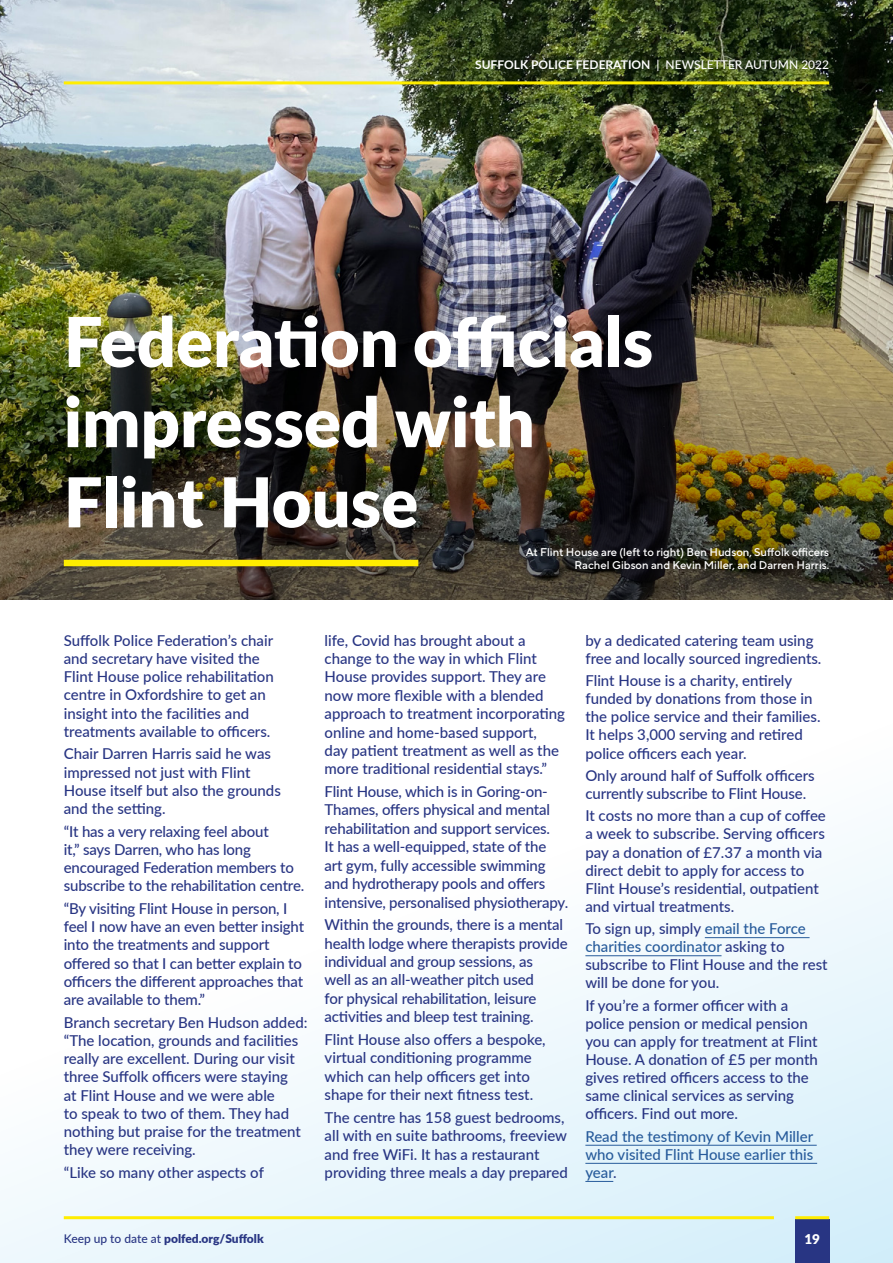
<style>
.page{position:relative;width:893px;height:1263px;background:#fff}
.page>*{position:absolute;margin:0;border:0;box-sizing:border-box;transform-origin:0 0}
.t1{font:900 68.7px/80.1px "Lato";color:#fff}
.t2{font:500 15px/18.5px "Lato";color:#283583}
.t3{font:500 15px/18.1px "Lato";color:#275b9b;text-align:justify}
.t4{font:900 13.5px "Lato";color:#fff}
.t5{font:700 12px "Lato";color:#fff}
.t6{font:900 12px "Lato";color:#283583}
.t7{font:500 11.25px/13.5px "TT Norms Pro";color:#fff;text-align:right}
.s1{font-weight:500}
.s2{color:#275b9b}
.s3{color:#283583}
</style>
<div class="page">
<svg style="left:0;top:839px;width:893px;height:424px"></svg>
<img style="left:0;top:0;width:893px;height:226px">
<img style="left:0;top:226px;width:893px;height:374px">
<hr style="left:705px;top:937px;width:105px;height:1px;background:#275b9b">
<hr style="left:585px;top:955px;width:136px;height:1px;background:#275b9b">
<hr style="left:585px;top:1145px;width:232px;height:1px;background:#275b9b">
<hr style="left:585px;top:1163px;width:232px;height:1px;background:#275b9b">
<svg style="left:585px;top:1181px;width:28px;height:1px"></svg>
<div style="left:64px;top:560px;width:354px;height:6px;background:#ffed00"></div>
<hr style="left:64px;top:81px;width:765px;height:3px;background:#ffed00">
<div style="left:795px;top:1219px;width:34px;height:44px;background:#283583"></div>
<hr style="left:64px;top:1216px;width:710px;height:3px;background:#ffed00">
<hr style="left:795px;top:1216px;width:34px;height:3px;background:#ffed00">
<p class="t5" style="left:475px;top:56px;width:356px">SUFFOLK POLICE FEDERATION <span class="s1">| NEWSLETTER AUTUMN 2022</span></p>
<h1 class="t1" style="left:64px;top:299px;width:591px">Federation officials impressed with<br>Flint House</h1>
<p class="t7" style="left:526px;top:545px;width:305px">At Flint House are (left to right) Ben Hudson, Suffolk officers<br>Rachel Gibson and Kevin Miller, and Darren Harris.</p>
<p class="t2" style="left:64px;top:630px;width:211px">Suffolk Police Federation’s chair and secretary have visited the Flint House police rehabilitation centre in Oxfordshire to get an insight into the facilities and treatments available to officers.</p>
<p class="t2" style="left:64px;top:744px;width:219px">Chair Darren Harris said he was impressed not just with Flint<br>House itself but also the grounds and the setting.</p>
<p class="t2" style="left:64px;top:821px;width:242px">“It has a very relaxing feel about<br>it,” says Darren, who has long encouraged Federation members to subscribe to the rehabilitation centre.</p>
<p class="t2" style="left:64px;top:899px;width:242px">“By visiting Flint House in person, I feel I now have an even better insight into the treatments and support offered so that I can better explain to officers the different approaches that are available to them.”</p>
<p class="t2" style="left:64px;top:1012px;width:245px">Branch secretary Ben Hudson added: “The location, grounds and facilities really are excellent. During our visit three Suffolk officers were staying<br>at Flint House and we were able<br>to speak to two of them. They had nothing but praise for the treatment they were receiving.</p>
<p class="t2" style="left:64px;top:1162px;width:202px">“Like so many other aspects of</p>
<p class="t2" style="left:325px;top:630px;width:242px">life, Covid has brought about a change to the way in which Flint House provides support. They are now more flexible with a blended approach to treatment incorporating online and home-based support,<br>day patient treatment as well as the more traditional residential stays.”</p>
<p class="t2" style="left:325px;top:782px;width:245px">Flint House, which is in Goring-on-Thames, offers physical and mental rehabilitation and support services.<br>It has a well-equipped, state of the<br>art gym, fully accessible swimming and hydrotherapy pools and offers intensive, personalised physiotherapy.</p>
<p class="t2" style="left:325px;top:915px;width:245px">Within the grounds, there is a mental health lodge where therapists provide individual and group sessions, as<br>well as an all-weather pitch used<br>for physical rehabilitation, leisure activities and bleep test training.</p>
<p class="t2" style="left:325px;top:1029px;width:223px">Flint House also offers a bespoke, virtual conditioning programme which can help officers get into shape for their next fitness test.</p>
<p class="t2" style="left:325px;top:1107px;width:245px">The centre has 158 guest bedrooms, all with en suite bathrooms, freeview and free WiFi. It has a restaurant providing three meals a day prepared</p>
<p class="t2" style="left:585px;top:630px;width:238px">by a dedicated catering team using free and locally sourced ingredients.</p>
<p class="t2" style="left:585px;top:671px;width:237px">Flint House is a charity, entirely funded by donations from those in the police service and their families.<br>It helps 3,000 serving and retired police officers each year.</p>
<p class="t2" style="left:585px;top:766px;width:231px">Only around half of Suffolk officers currently subscribe to Flint House.</p>
<p class="t2" style="left:585px;top:806px;width:242px">It costs no more than a cup of coffee a week to subscribe. Serving officers pay a donation of £7.37 a month via direct debit to apply for access to Flint House’s residential, outpatient and virtual treatments.</p>
<p class="t2" style="left:585px;top:919px;width:244px">To sign up, simply <span class="s2">email the Force charities coordinator</span> asking to subscribe to Flint House and the rest will be done for you.</p>
<p class="t2" style="left:585px;top:995px;width:234px">If you’re a former officer with a police pension or medical pension you can apply for treatment at Flint<br>House. A donation of £5 per month gives retired officers access to the same clinical services as serving officers. Find out more.</p>
<p class="t3" style="left:585px;top:1126px;width:229px">Read the testimony of Kevin Miller who visited Flint House earlier this year<span class="s3">.</span></p>
<p class="t6" style="left:64px;top:1229px;width:201px"><span class="s1">Keep up to date at</span> polfed.org/Suffolk</p>
<p class="t4" style="left:804px;top:1229px;width:17px">19</p>
</div>
